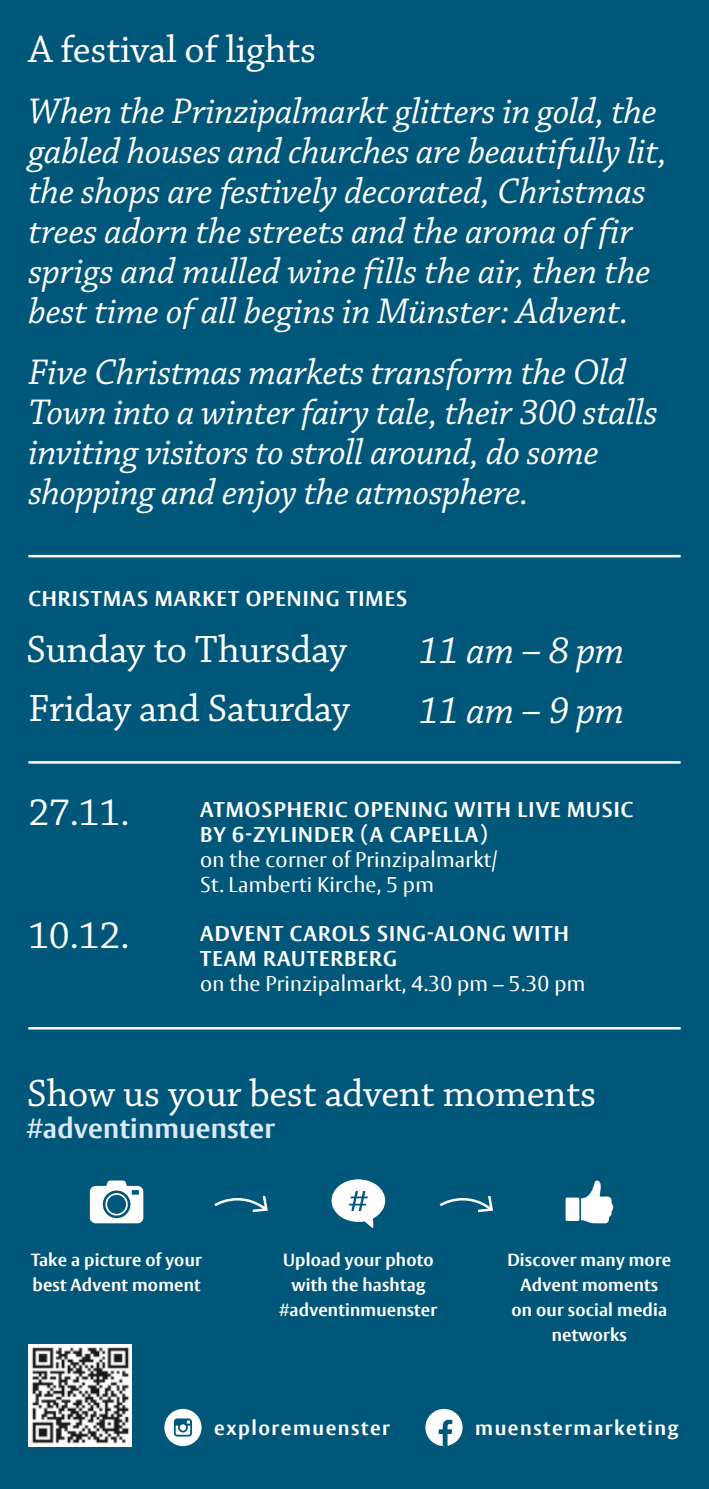
<style>
.page{position:relative;width:709px;height:1489px;background:#fff}
.page>*{position:absolute;margin:0;border:0;box-sizing:border-box;transform-origin:0 0}
.t1{font:40px/59.2px "Chaparral Pro";letter-spacing:-.01em;color:#fff}
.t2{font:italic 40px/59.5px "Chaparral Pro";letter-spacing:-.01em;color:#fff}
.t3{font:italic 37.5px/40px "Chaparral Pro";letter-spacing:-.005em;color:#fff}
.t4{font:700 27.5px "Vesta Pro";letter-spacing:.01em;color:#dce9f8}
.t5{font:700 21.25px/25px "Vesta Pro";letter-spacing:.05em;color:#fff}
.t6{font:21.25px/25px "Vesta Pro";letter-spacing:.01em;color:#fff}
.t7{font:700 20px "Vesta Pro";letter-spacing:.075em;color:#fff}
.t8{font:700 17.5px/25px "Vesta Pro";letter-spacing:.01em;color:#fff;text-align:center}
</style>
<div class="page">
<div style="left:0;top:0;width:709px;height:1488px;background:#00577a"></div>
<svg style="left:90px;top:1180px;width:53px;height:43px"></svg>
<svg style="left:581px;top:1180px;width:33px;height:43px"></svg>
<div style="left:565px;top:1197px;width:14px;height:23px;background:#fff;border-radius:2px"></div>
<svg style="left:331px;top:1179px;width:54px;height:49px"></svg>
<svg style="left:439px;top:1196px;width:54px;height:17px"></svg>
<svg style="left:214px;top:1196px;width:54px;height:17px"></svg>
<div style="left:164px;top:1408px;width:37px;height:37px;background:#fff;border-radius:50%"></div>
<svg style="left:174px;top:1418px;width:18px;height:18px"></svg>
<div style="left:425px;top:1408px;width:37px;height:37px;background:#fff;border-radius:50%"></div>
<svg style="left:438px;top:1419px;width:14px;height:26px"></svg>
<img style="left:28px;top:1344px;width:103px;height:102px">
<hr style="left:28px;top:761px;width:652px;height:2px;background:#fff">
<hr style="left:28px;top:555px;width:652px;height:2px;background:#fff">
<hr style="left:28px;top:1026px;width:652px;height:3px;background:#fff">
<p class="t1" style="left:28px;top:21px;width:289px">A festival of lights</p>
<p class="t3" style="left:28px;top:92px;width:640px">When the Prinzipalmarkt glitters in gold, the gabled houses and churches are beautifully lit, the shops are festively decorated, Christmas trees adorn the streets and the aroma of fir sprigs and mulled wine fills the air, then the best time of all begins in Münster: Advent.</p>
<p class="t3" style="left:28px;top:354px;width:631px">Five Christmas markets transform the Old Town into a winter fairy tale, their 300 stalls inviting visitors to stroll around, do some shopping and enjoy the atmosphere.</p>
<p class="t5" style="left:28px;top:585px;width:66px">Christmas</p>
<p class="t5" style="left:155px;top:585px;width:17px">mar</p>
<p class="t5" style="left:202px;top:585px;width:178px">ket open ing times</p>
<p class="t1" style="left:27px;top:621px;width:325px">Sunday to Thursday<br>Friday and Saturday</p>
<p class="t2" style="left:419px;top:622px;width:207px">11 am – 8 pm<br>11 am – 9 pm</p>
<p class="t1" style="left:28px;top:784px;width:103px">27.11.</p>
<p class="t5" style="left:200px;top:796px;width:29px">Atmos</p>
<p class="t5" style="left:274px;top:796px;width:28px">pher</p>
<p class="t5" style="left:328px;top:796px;width:255px">ic open ing with live mus</p>
<p class="t5" style="left:614px;top:796px;width:18px">ic</p>
<p class="t5" style="left:200px;top:821px;width:289px">by 6-Zylinder (a capella)</p>
<p class="t6" style="left:200px;top:846px;width:299px">on the corner of Prinzipalmarkt/<br>St. Lamberti Kirche, 5 pm</p>
<p class="t5" style="left:200px;top:920px;width:105px">ADVENT CAR</p>
<p class="t1" style="left:28px;top:907px;width:103px">10.12.</p>
<p class="t5" style="left:200px;top:920px;width:370px;text-indent:131px">OLS SING-ALONG WITH<br>TEAM RAUTERBERG</p>
<p class="t6" style="left:200px;top:970px;width:386px">on the Prinzipalmarkt, 4.30 pm – 5.30 pm</p>
<p class="t1" style="left:27px;top:1064px;width:570px">Show us your best advent moments</p>
<p class="t4" style="left:27px;top:1111px;width:249px">#adventinmuenster</p>
<p class="t8" style="left:31px;top:1247px;width:172px;text-align:left">Take a picture of your best Advent moment</p>
<p class="t8" style="left:279px;top:1247px;width:159px">Upload your photo with the hashtag #adventinmuenster</p>
<p class="t8" style="left:507px;top:1247px;width:165px">Discover many more<br>Advent moments<br>on our social media networks</p>
<p class="t7" style="left:214px;top:1415px;width:177px">exploremuenster</p>
<p class="t7" style="left:475px;top:1415px;width:204px">muenstermarketing</p>
</div>
